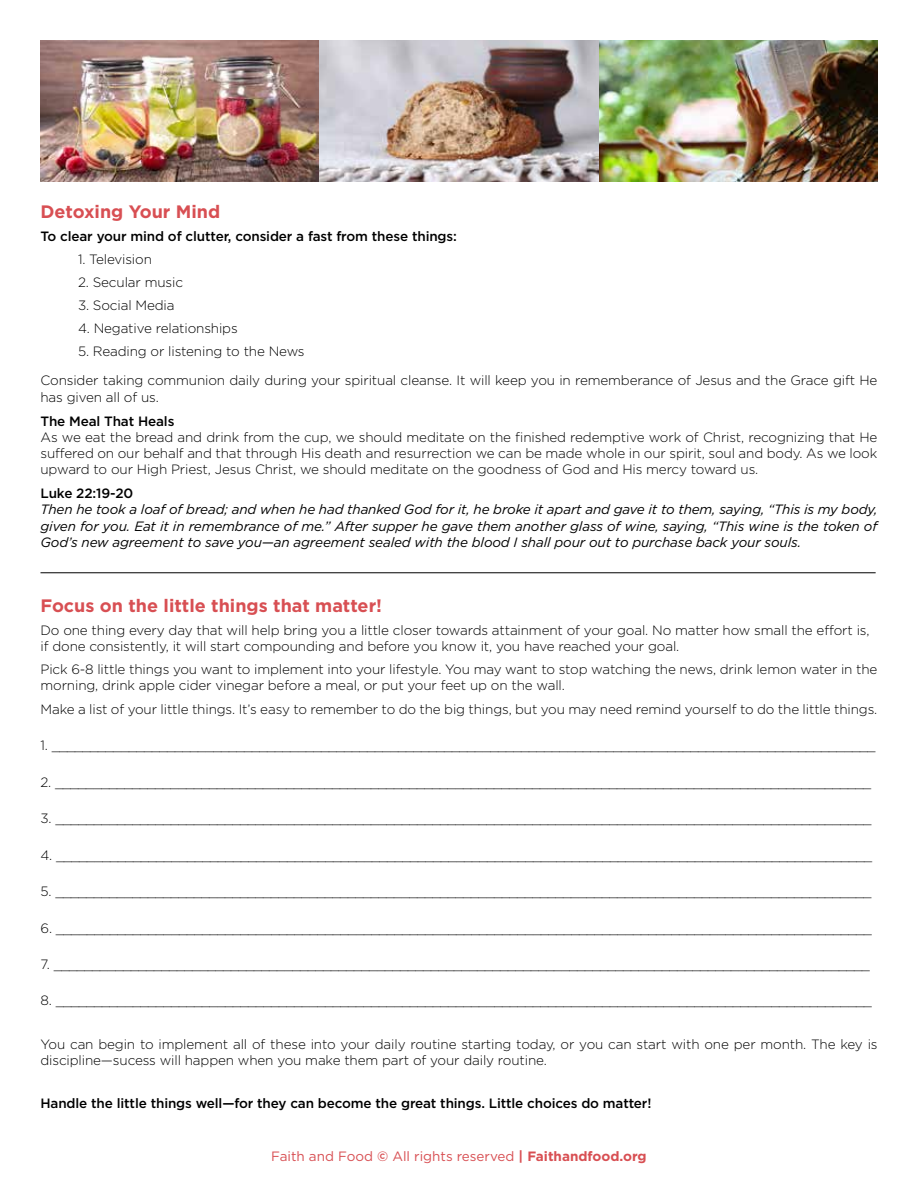
<style>
.page{position:relative;width:918px;height:1188px;background:#fff}
.page>*{position:absolute;margin:0;border:0;box-sizing:border-box;transform-origin:0 0}
.t1{font:700 18px "Gotham HTF";color:#d84f53}
.t2{font:300 13.5px/16.2px "Gotham HTF";letter-spacing:-.01em;color:#000}
.t3{font:italic 13.5px/16.2px "Gotham HTF";letter-spacing:-.01em;color:#000;text-align:justify}
.t4{font:500 13.5px "Gotham HTF";letter-spacing:-.01em;color:#000}
.t5{font:13.5px "Gotham HTF";color:#d84f53}
.s1{font-weight:700}
</style>
<div class="page">
<img style="left:40px;top:40px;width:838px;height:141px">
<hr style="left:40px;top:572px;width:836px;height:1px;background:#000">
<h1 class="t1" style="left:40px;top:201px;width:181px">Detoxing Your Mind</h1>
<p class="t4" style="left:40px;top:228px;width:418px">To clear your mind of clutter, consider a fast from these things:</p>
<p class="t2" style="left:78px;top:251px;width:75px">1. Television</p>
<p class="t2" style="left:78px;top:274px;width:107px">2. Secular music</p>
<p class="t2" style="left:78px;top:297px;width:98px">3. Social Media</p>
<p class="t2" style="left:78px;top:320px;width:161px">4. Negative relationships</p>
<p class="t2" style="left:40px;top:336px;width:838px;line-height:29.7px;text-indent:38px">5. Reading or listening to the News<br>Consider taking communion daily during your spiritual cleanse. It will keep you in rememberance of Jesus and the Grace gift He</p>
<p class="t2" style="left:40px;top:388px;width:120px">has given all of us.</p>
<p class="t4" style="left:40px;top:413px;width:135px">The Meal That Heals</p>
<p class="t2" style="left:40px;top:429px;width:838px;text-align:justify">As we eat the bread and drink from the cup, we should meditate on the finished redemptive work of Christ, recognizing that He suffered on our behalf and that through His death and resurrection we can be made whole in our spirit, soul and body. As we look upward to our High Priest, Jesus Christ, we should meditate on the goodness of God and His mercy toward us.</p>
<p class="t4" style="left:40px;top:486px;width:94px">Luke 22:19-20</p>
<p class="t3" style="left:40px;top:501px;width:838px">Then he took a loaf of bread; and when he had thanked God for it, he broke it apart and gave it to them, saying, “This is my body, given for you. Eat it in remembrance of me.” After supper he gave them another glass of wine, saying, “This wine is the token of God’s new agreement to save you—an agreement sealed with the blood I shall pour out to purchase back your souls.</p>
<h1 class="t1" style="left:40px;top:595px;width:343px">Focus on the little things that matter!</h1>
<p class="t2" style="left:40px;top:621px;width:831px">Do one thing every day that will help bring you a little closer towards attainment of your goal. No matter how small the effort is, if done consistently, it will start compounding and before you know it, you have reached your goal.</p>
<p class="t2" style="left:40px;top:661px;width:839px">Pick 6-8 little things you want to implement into your lifestyle. You may want to stop watching the news, drink lemon water in the morning, drink apple cider vinegar before a meal, or put your feet up on the wall.</p>
<p class="t2" style="left:40px;top:701px;width:838px">Make a list of your little things. It’s easy to remember to do the big things, but you may need remind yourself to do the little things.</p>
<p class="t2" style="left:40px;top:737px;width:837px">1. ___________________________________________________________________________________________________________</p>
<p class="t2" style="left:40px;top:774px;width:832px">2. __________________________________________________________________________________________________________</p>
<p class="t2" style="left:40px;top:810px;width:833px">3. __________________________________________________________________________________________________________</p>
<p class="t2" style="left:40px;top:847px;width:833px">4. __________________________________________________________________________________________________________</p>
<p class="t2" style="left:40px;top:883px;width:832px">5. __________________________________________________________________________________________________________</p>
<p class="t2" style="left:40px;top:920px;width:833px">6. __________________________________________________________________________________________________________</p>
<p class="t2" style="left:40px;top:956px;width:831px">7. __________________________________________________________________________________________________________</p>
<p class="t2" style="left:40px;top:992px;width:833px">8. __________________________________________________________________________________________________________</p>
<p class="t2" style="left:40px;top:1036px;width:839px">You can begin to implement all of these into your daily routine starting today, or you can start with one per month. The key is discipline—sucess will happen when you make them part of your daily routine.</p>
<p class="t4" style="left:40px;top:1096px;width:613px">Handle the little things well—for they can become the great things. Little choices do matter!</p>
<p class="t5" style="left:271px;top:1148px;width:377px">Faith and Food <span class="s1">©</span> All rights reserved <span class="s1">| Faithandfood.org</span></p>
</div>
